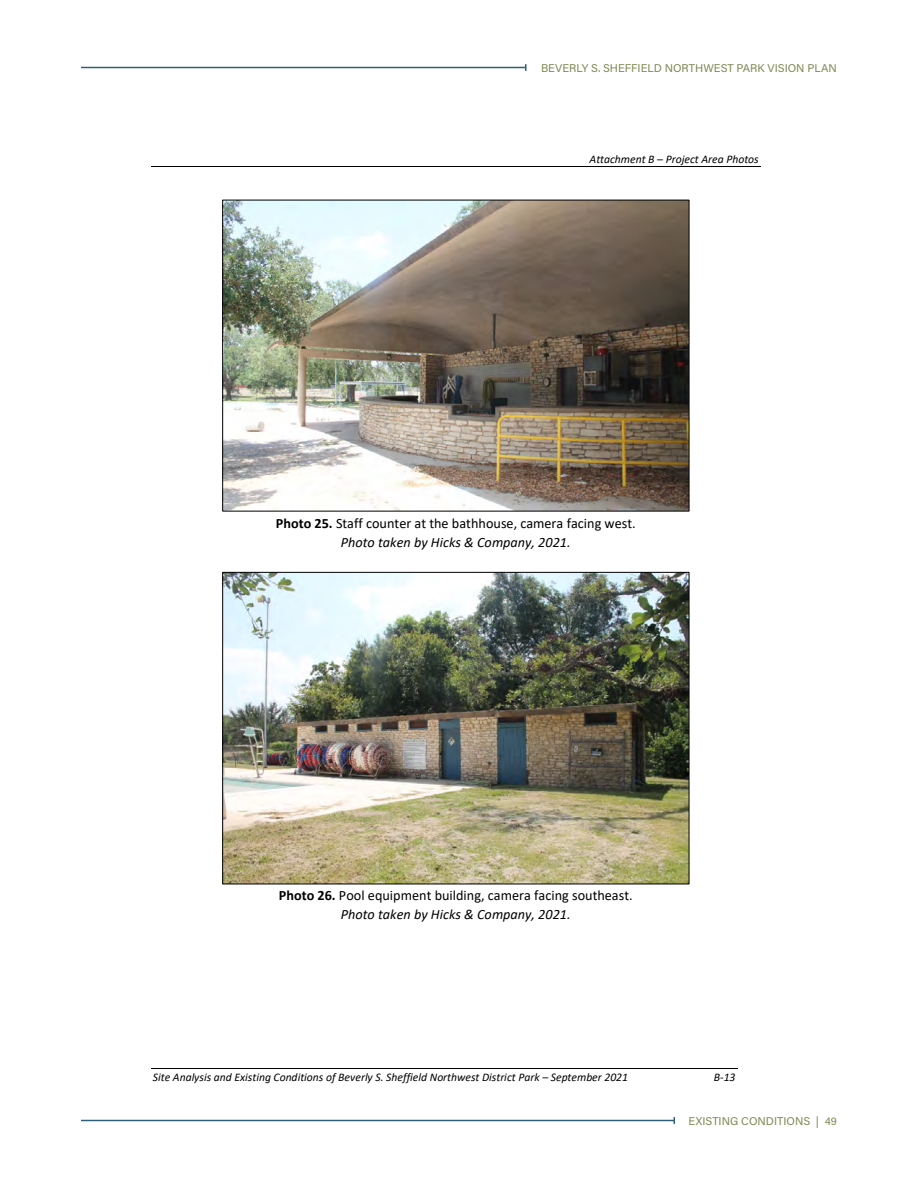
<style>
.page{position:relative;width:918px;height:1188px;background:#fff}
.page>*{position:absolute;margin:0;border:0;box-sizing:border-box;transform-origin:0 0}
.t1{font:14.25px/18.8px "Calibri";color:#000;text-align:center}
.t2{font:italic 11.7px "Calibri";color:#000}
.t3{font:11.25px "Acumin Pro";color:#808a54}
.s1{font-weight:700}
.s2{font-style:italic}
</style>
<div class="page">
<hr style="left:81px;top:67px;width:445px;height:1px;background:#2e607a">
<hr style="left:81px;top:1120px;width:593px;height:1px;background:#2e607a">
<hr style="left:151px;top:166px;width:610px;height:1px;background:#000">
<hr style="left:151px;top:1068px;width:586px;height:1px;background:#000">
<img style="left:225px;top:202px;width:462px;height:307px">
<img style="left:225px;top:574px;width:462px;height:308px">
<div style="left:223px;top:572px;width:466px;height:312px;border:1px solid #000"></div>
<p class="t3" style="left:541px;top:60px;width:297px">BEVERLY S. SHEFFIELD NORTHWEST PARK VISION PLAN</p>
<p class="t2" style="left:590px;top:151px;width:171px">Attachment B – Project Area Photos</p>
<p class="t1" style="left:276px;top:513px;width:361px"><span class="s1">Photo 25.</span> Staff counter at the bathhouse, camera facing west.<br><span class="s2">Photo taken by Hicks &amp; Company, 2021.</span></p>
<p class="t1" style="left:279px;top:886px;width:355px"><span class="s1">Photo 26.</span> Pool equipment building, camera facing southeast.<br><span class="s2">Photo taken by Hicks &amp; Company, 2021.</span></p>
<p class="t2" style="left:153px;top:1069px;width:477px">Site Analysis and Existing Conditions of Beverly S. Sheffield Northwest District Park – September 2021</p>
<p class="t2" style="left:714px;top:1069px;width:23px">B-13</p>
<p class="t3" style="left:689px;top:1113px;width:150px">EXISTING CONDITIONS | 49</p>
</div>
